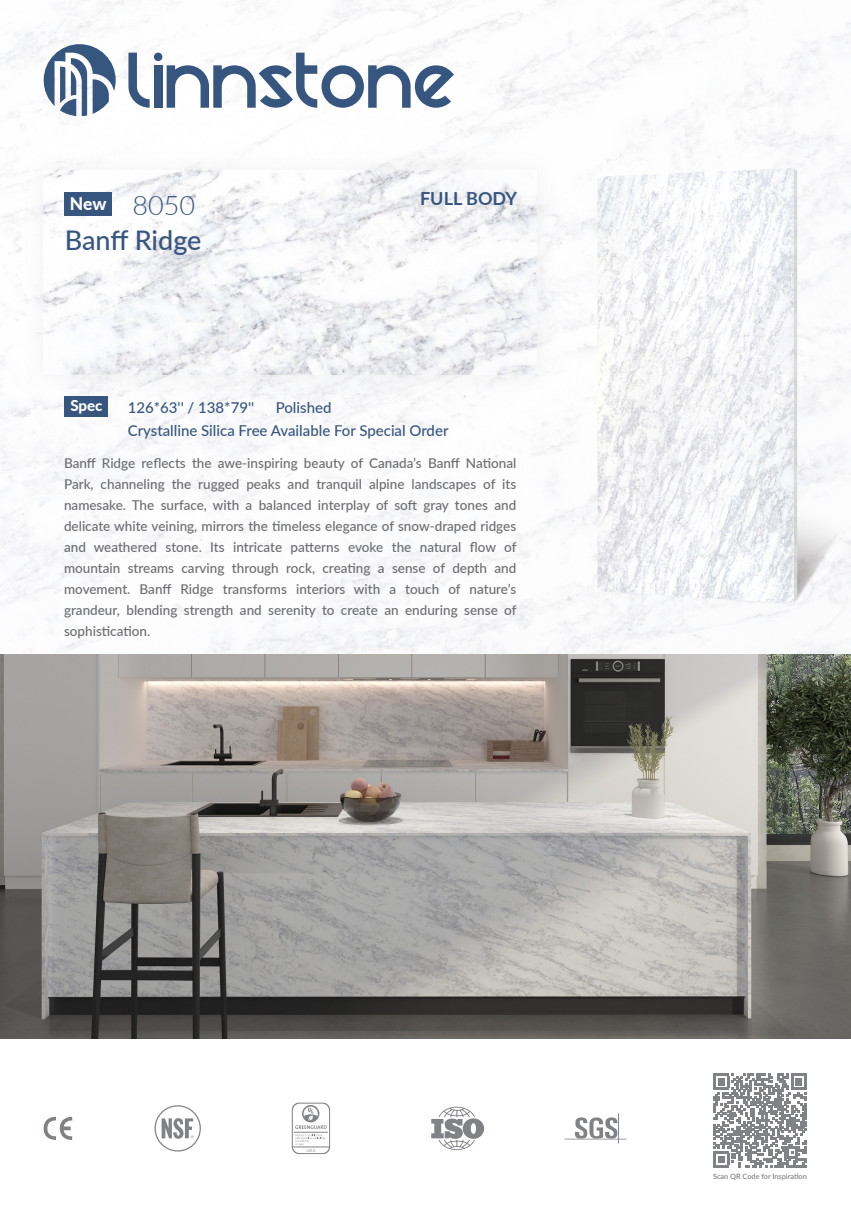
<style>
.page{position:relative;width:851px;height:1212px;background:#fff}
.page>*{position:absolute;margin:0;border:0;box-sizing:border-box;transform-origin:0 0}
.t1{font:500 27px "Lato";letter-spacing:-.005em;color:#385680}
.t2{font:300 27px "Lato";color:#385680}
.t3{font:700 18px "Lato";color:#365680}
.t4{font:800 17.4px "Lato";color:#fff}
.t5{font:500 15px/23.2px "Lato";color:#365680}
.t6{font:800 15px "Lato";color:#fff}
.t7{font:500 13.5px/21px "Lato";color:#6c6d70;text-align:justify}
.t8{font:600 7.35px "Lato";color:#808285}
</style>
<div class="page">
<svg style="left:154px;top:1105px;width:47px;height:46px"></svg>
<svg style="left:43px;top:1117px;width:29px;height:23px"></svg>
<svg style="left:564px;top:1113px;width:62px;height:30px"></svg>
<svg style="left:292px;top:1102px;width:38px;height:52px"></svg>
<svg style="left:431px;top:1106px;width:53px;height:44px"></svg>
<img style="left:0;top:0;width:850px;height:655px">
<div style="left:65px;top:397px;width:43px;height:20px;background:#365680"></div>
<img style="left:0;top:655px;width:850px;height:384px">
<div style="left:154px;top:65px;width:8px;height:43px;background:#365680"></div>
<svg style="left:128px;top:53px;width:22px;height:55px"></svg>
<svg style="left:167px;top:53px;width:287px;height:57px"></svg>
<svg style="left:44px;top:44px;width:72px;height:72px"></svg>
<div style="left:154px;top:53px;width:8px;height:8px;background:#365680;border-radius:50%"></div>
<img style="left:18px;top:144px;width:544px;height:256px">
<img style="left:44px;top:170px;width:492px;height:204px">
<div style="left:65px;top:192px;width:47px;height:23px;background:#365680"></div>
<img style="left:539px;top:152px;width:311px;height:467px">
<svg style="left:713px;top:1074px;width:93px;height:93px"></svg>
<hr style="left:786px;top:1165px;width:20px;height:2px;background:#808285">
<h1 class="t2" style="left:132px;top:187px;width:64px">8050</h1>
<p class="t4" style="left:70px;top:191px;width:38px">New</p>
<h1 class="t1" style="left:65px;top:221px;width:138px">Banff Ridge</h1>
<h2 class="t3" style="left:420px;top:185px;width:99px">FULL BODY</h2>
<p class="t6" style="left:70px;top:394px;width:34px">Spec</p>
<p class="t5" style="left:128px;top:395px;width:128px">126*63'' / 138*79''</p>
<p class="t5" style="left:128px;top:395px;width:322px;text-indent:148px">Polished<br>Crystalline Silica Free Available For Special Order</p>
<p class="t7" style="left:64px;top:452px;width:454px">Banff Ridge reflects the awe-inspiring beauty of Canada’s Banff National Park, channeling the rugged peaks and tranquil alpine landscapes of its namesake. The surface, with a balanced interplay of soft gray tones and delicate white veining, mirrors the timeless elegance of snow-draped ridges and weathered stone. Its intricate patterns evoke the natural flow of mountain streams carving through rock, creating a sense of depth and movement. Banff Ridge transforms interiors with a touch of nature’s grandeur, blending strength and serenity to create an enduring sense of sophistication.</p>
<p class="t8" style="left:713px;top:1171px;width:95px">Scan QR Code for Inspiration</p>
</div>
